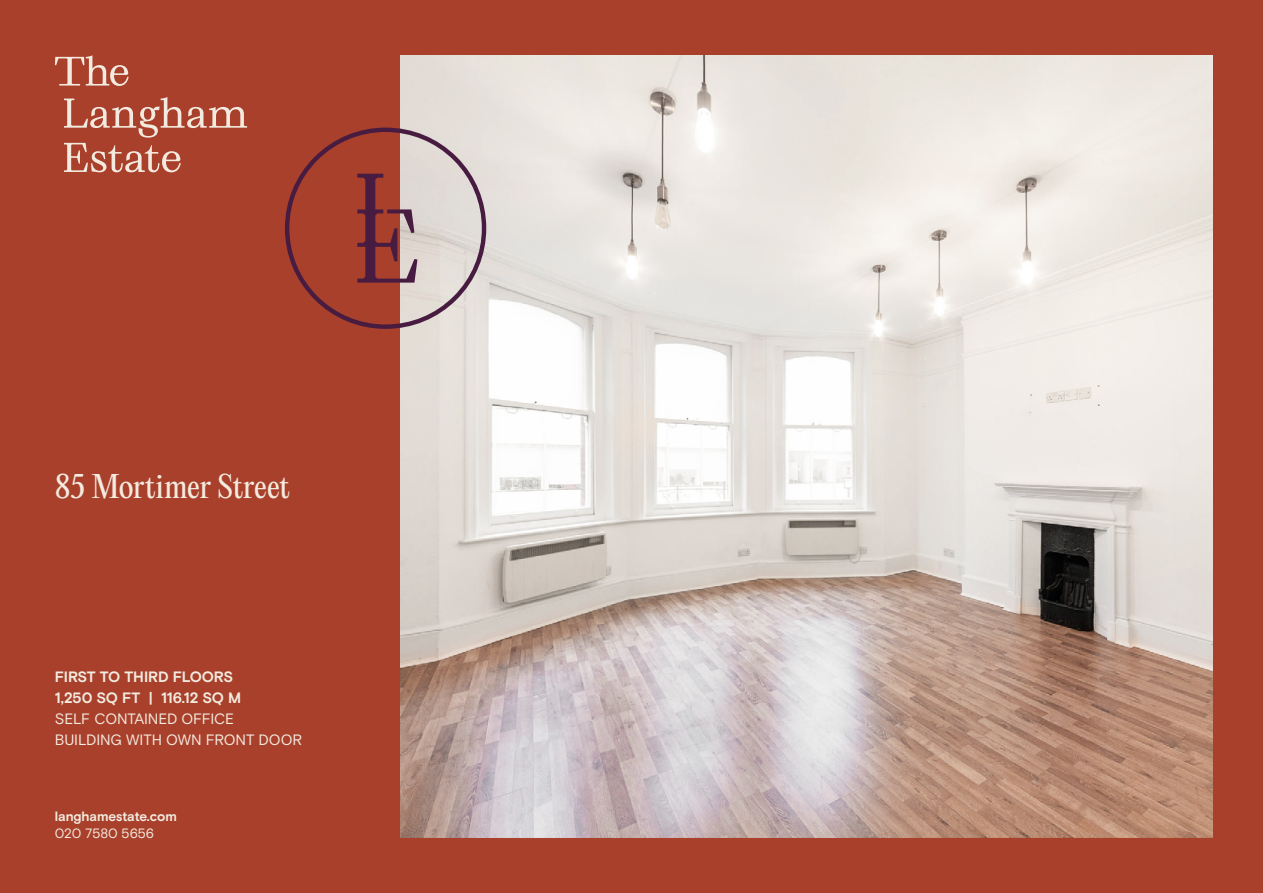
<style>
.page{position:relative;width:1263px;height:893px;background:#a9402c}
.page>*{position:absolute;margin:0;border:0;box-sizing:border-box;transform-origin:0 0}
.Pull_out_L{font:30px "PP Editorial New";letter-spacing:-.01em;color:#f3ebdf}
.LARGE_STATEMENT_CHARCOAL{font:15px/21px "Basis Grotesque Pro";letter-spacing:-.015em;color:#f3ebdf}
.LARGE_STATEMENT_CHARCOAL-2{font:700 15px/21px "Basis Grotesque Pro";letter-spacing:-.01em;color:#f3ebdf}
.LARGE_STATEMENT_CHARCOAL-3{font:700 13.5px "Basis Grotesque Pro";letter-spacing:-.01em;color:#f3ebdf}
.LARGE_STATEMENT_CHARCOAL-4{font:13.5px "Basis Grotesque Pro";color:#f3ebdf}
</style>
<div class="page">
<img style="left:400px;top:55px;width:813px;height:783px">
<svg style="left:64px;top:97px;width:183px;height:75px"></svg>
<svg style="left:55px;top:55px;width:74px;height:31px"></svg>
<svg style="left:285px;top:128px;width:201px;height:201px"></svg>
<p class="Pull_out_L" style="left:55px;top:465px;width:237px">85 Mortimer Street</p>
<p class="LARGE_STATEMENT_CHARCOAL-2" style="left:55px;top:667px;width:188px">FIRST TO THIRD FLOORS<br>1,250 SQ FT | 116.12 SQ M</p>
<p class="LARGE_STATEMENT_CHARCOAL" style="left:55px;top:708px;width:249px">SELF CONTAINED OFFICE<br>BUILDING WITH OWN FRONT DOOR</p>
<p class="LARGE_STATEMENT_CHARCOAL-3" style="left:55px;top:809px;width:124px">langhamestate.com</p>
<p class="LARGE_STATEMENT_CHARCOAL-4" style="left:55px;top:825px;width:101px">020 7580 5656</p>
</div>
